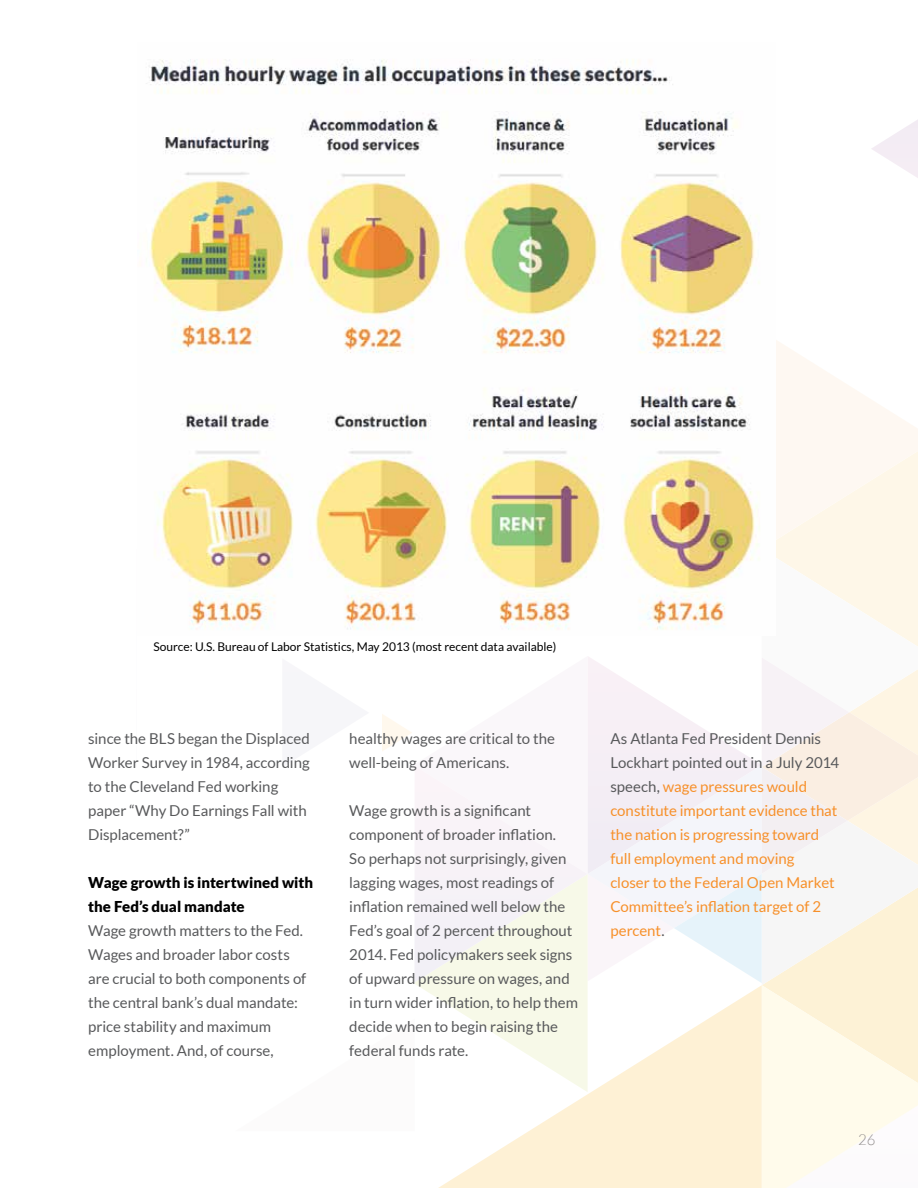
<style>
.page{position:relative;width:918px;height:1188px;background:#fff}
.page>*{position:absolute;margin:0;border:0;box-sizing:border-box;transform-origin:0 0}
.t1{font:15px/24px "Lato";letter-spacing:-.005em;color:#58595b}
.t2{font:15px/24px "Lato";color:#f7902a}
.t3{font:900 15px/24px "Lato";letter-spacing:-.005em;color:#000}
.t4{font:300 15px "Lato";color:#959190}
.t5{font:12px "Lato";color:#000}
.s1{color:#58595b}
</style>
<div class="page">
<svg style="left:382px;top:340px;width:536px;height:848px"></svg>
<img style="left:146px;top:59px;width:630px;height:577px">
<svg style="left:871px;top:120px;width:47px;height:58px"></svg>
<p class="t5" style="left:153px;top:640px;width:404px">Source: U.S. Bureau of Labor Statistics, May 2013 (most recent data available)</p>
<p class="t1" style="left:88px;top:726px;width:223px">since the BLS began the Displaced<br>Worker Survey in 1984, according to the Cleveland Fed working paper “Why Do Earnings Fall with<br>Displacement?”</p>
<p class="t3" style="left:88px;top:870px;width:226px">Wage growth is intertwined with the Fed’s dual mandate</p>
<p class="t1" style="left:88px;top:918px;width:220px">Wage growth matters to the Fed.<br>Wages and broader labor costs are crucial to both components of the central bank’s dual mandate: price stability and maximum employment. And, of course,</p>
<p class="t1" style="left:349px;top:726px;width:207px">healthy wages are critical to the well-being of Americans.</p>
<p class="t1" style="left:349px;top:798px;width:230px">Wage growth is a significant component of broader inflation.<br>So perhaps not surprisingly, given lagging wages, most readings of inflation remained well below the<br>Fed’s goal of 2 percent throughout<br>2014. Fed policymakers seek signs of upward pressure on wages, and in turn wider inflation, to help them decide when to begin raising the federal funds rate.</p>
<p class="t2" style="left:610px;top:726px;width:230px"><span class="s1">As Atlanta Fed President Dennis<br>Lockhart pointed out in a July 2014 speech,</span> wage pressures would constitute important evidence that the nation is progressing toward full employment and moving<br>closer to the Federal Open Market<br>Committee’s inflation target of 2 percent<span class="s1">.</span></p>
<p class="t4" style="left:858px;top:1132px;width:19px">26</p>
</div>
